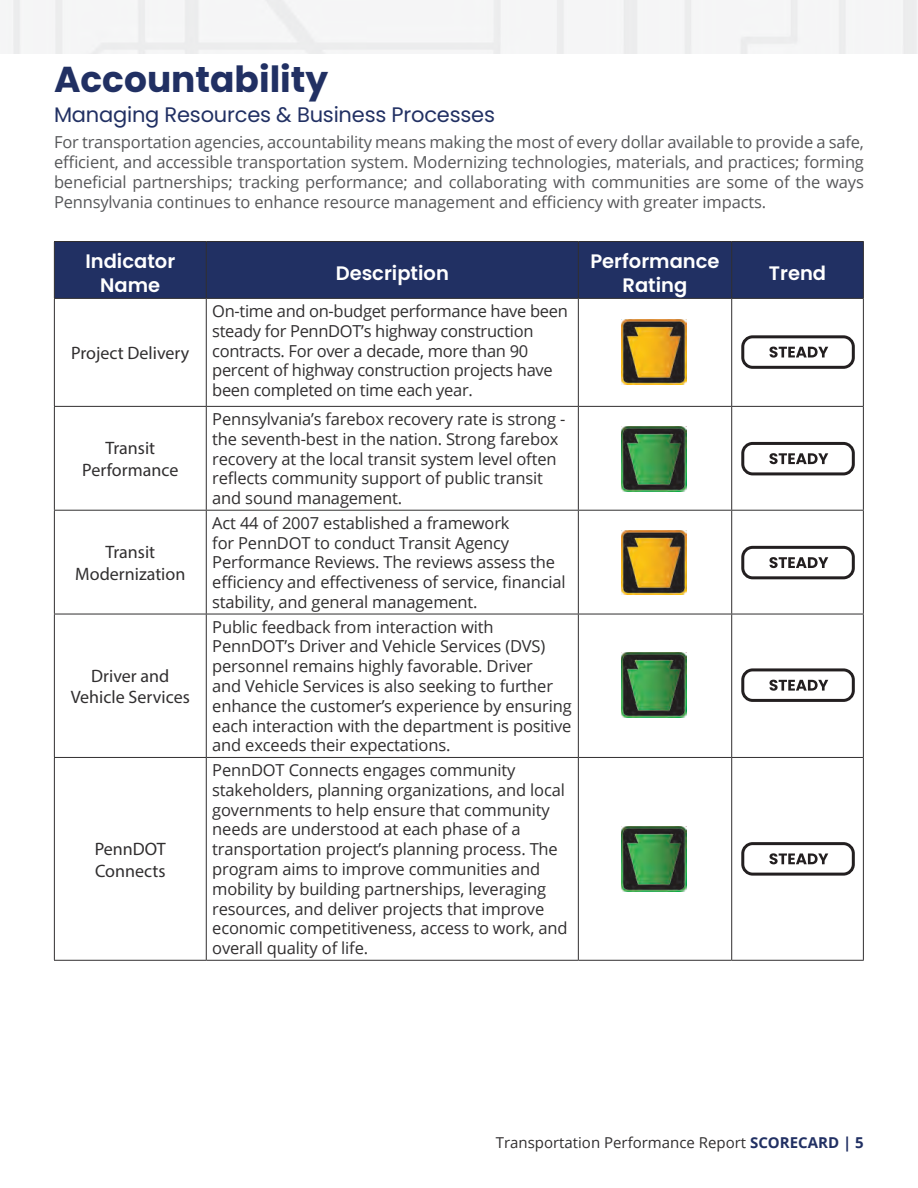
<style>
.page{position:relative;width:918px;height:1188px;background:#fff}
.page>*{position:absolute;margin:0;border:0;box-sizing:border-box;transform-origin:0 0}
.t1{font:700 36px "Poppins";color:#213063}
.t2{font:21px "Poppins";letter-spacing:-.01em;color:#213063}
.t3{font:600 19.5px/23.4px "Poppins";color:#fff;text-align:center}
.t4{font:18px/21.6px "Myriad Pro";color:#312f30;text-align:center}
.t5{font:16.5px/19.8px "Open Sans";letter-spacing:-.01em;color:#312f30}
.t6{font:16.5px/19.8px "Open Sans";letter-spacing:-.01em;color:#57585a;text-align:justify}
.t7{font:15px "Open Sans";color:#312f30}
.s1{font-weight:700;color:#213063}
</style>
<div class="page">
<div style="left:55px;top:242px;width:808px;height:56px;background:#213063"></div>
<hr style="left:54px;top:242px;width:1px;height:56px;background:#312f30">
<hr style="left:54px;top:241px;width:152px;height:1px;background:#312f30">
<hr style="left:206px;top:241px;width:372px;height:1px;background:#312f30">
<hr style="left:578px;top:241px;width:154px;height:1px;background:#312f30">
<hr style="left:732px;top:241px;width:132px;height:1px;background:#312f30">
<hr style="left:206px;top:242px;width:1px;height:56px;background:#312f30">
<hr style="left:578px;top:242px;width:1px;height:56px;background:#312f30">
<hr style="left:731px;top:242px;width:1px;height:56px;background:#312f30">
<hr style="left:863px;top:242px;width:1px;height:56px;background:#312f30">
<hr style="left:54px;top:299px;width:1px;height:107px;background:#312f30">
<hr style="left:54px;top:407px;width:1px;height:103px;background:#312f30">
<hr style="left:54px;top:511px;width:1px;height:103px;background:#312f30">
<hr style="left:54px;top:614px;width:1px;height:143px;background:#312f30">
<hr style="left:54px;top:758px;width:1px;height:202px;background:#312f30">
<hr style="left:54px;top:298px;width:152px;height:1px;background:#312f30">
<hr style="left:54px;top:406px;width:152px;height:1px;background:#312f30">
<hr style="left:54px;top:510px;width:152px;height:1px;background:#312f30">
<hr style="left:54px;top:614px;width:152px;height:1px;background:#312f30">
<hr style="left:54px;top:757px;width:152px;height:1px;background:#312f30">
<hr style="left:54px;top:960px;width:152px;height:1px;background:#312f30">
<hr style="left:206px;top:299px;width:1px;height:107px;background:#312f30">
<hr style="left:206px;top:407px;width:1px;height:103px;background:#312f30">
<hr style="left:206px;top:511px;width:1px;height:103px;background:#312f30">
<hr style="left:206px;top:614px;width:1px;height:143px;background:#312f30">
<hr style="left:206px;top:758px;width:1px;height:202px;background:#312f30">
<hr style="left:206px;top:298px;width:372px;height:1px;background:#312f30">
<hr style="left:578px;top:298px;width:154px;height:1px;background:#312f30">
<hr style="left:732px;top:298px;width:132px;height:1px;background:#312f30">
<hr style="left:578px;top:299px;width:1px;height:107px;background:#312f30">
<hr style="left:731px;top:299px;width:1px;height:107px;background:#312f30">
<hr style="left:863px;top:299px;width:1px;height:107px;background:#312f30">
<hr style="left:578px;top:407px;width:1px;height:103px;background:#312f30">
<hr style="left:731px;top:407px;width:1px;height:103px;background:#312f30">
<hr style="left:863px;top:407px;width:1px;height:103px;background:#312f30">
<hr style="left:578px;top:511px;width:1px;height:103px;background:#312f30">
<hr style="left:731px;top:511px;width:1px;height:103px;background:#312f30">
<hr style="left:863px;top:511px;width:1px;height:103px;background:#312f30">
<hr style="left:578px;top:614px;width:1px;height:143px;background:#312f30">
<hr style="left:731px;top:614px;width:1px;height:143px;background:#312f30">
<hr style="left:863px;top:614px;width:1px;height:143px;background:#312f30">
<hr style="left:578px;top:758px;width:1px;height:202px;background:#312f30">
<hr style="left:731px;top:758px;width:1px;height:202px;background:#312f30">
<hr style="left:863px;top:758px;width:1px;height:202px;background:#312f30">
<hr style="left:206px;top:406px;width:372px;height:1px;background:#312f30">
<hr style="left:578px;top:406px;width:154px;height:1px;background:#312f30">
<hr style="left:732px;top:406px;width:132px;height:1px;background:#312f30">
<hr style="left:206px;top:510px;width:372px;height:1px;background:#312f30">
<hr style="left:578px;top:510px;width:154px;height:1px;background:#312f30">
<hr style="left:732px;top:510px;width:132px;height:1px;background:#312f30">
<hr style="left:206px;top:614px;width:372px;height:1px;background:#312f30">
<hr style="left:578px;top:614px;width:154px;height:1px;background:#312f30">
<hr style="left:732px;top:614px;width:132px;height:1px;background:#312f30">
<hr style="left:206px;top:757px;width:372px;height:1px;background:#312f30">
<hr style="left:578px;top:757px;width:154px;height:1px;background:#312f30">
<hr style="left:732px;top:757px;width:132px;height:1px;background:#312f30">
<hr style="left:206px;top:960px;width:372px;height:1px;background:#312f30">
<hr style="left:578px;top:960px;width:154px;height:1px;background:#312f30">
<hr style="left:732px;top:960px;width:132px;height:1px;background:#312f30">
<img style="left:622px;top:826px;width:64px;height:65px">
<div style="left:741px;top:842px;width:114px;height:34px;border:3px solid #231f20;border-radius:10px"></div>
<svg style="left:769px;top:853px;width:59px;height:11px"></svg>
<img style="left:622px;top:320px;width:64px;height:64px">
<img style="left:622px;top:530px;width:64px;height:65px">
<img style="left:622px;top:426px;width:64px;height:65px">
<img style="left:622px;top:653px;width:64px;height:65px">
<div style="left:741px;top:668px;width:114px;height:34px;border:3px solid #231f20;border-radius:10px"></div>
<svg style="left:769px;top:680px;width:59px;height:11px"></svg>
<div style="left:741px;top:335px;width:114px;height:34px;border:3px solid #231f20;border-radius:10px"></div>
<svg style="left:769px;top:347px;width:59px;height:11px"></svg>
<div style="left:741px;top:442px;width:114px;height:33px;border:3px solid #231f20;border-radius:10px"></div>
<svg style="left:769px;top:453px;width:59px;height:11px"></svg>
<div style="left:741px;top:546px;width:114px;height:33px;border:3px solid #231f20;border-radius:10px"></div>
<svg style="left:769px;top:557px;width:59px;height:11px"></svg>
<p class="t1" style="left:54px;top:58px;width:276px">Accountability</p>
<p class="t2" style="left:54px;top:102px;width:442px">Managing Resources &amp; Business Processes</p>
<p class="t6" style="left:54px;top:132px;width:812px">For transportation agencies, accountability means making the most of every dollar available to provide a safe, efficient, and accessible transportation system. Modernizing technologies, materials, and practices; forming beneficial partnerships; tracking performance; and collaborating with communities are some of the ways Pennsylvania continues to enhance resource management and efficiency with greater impacts.</p>
<p class="t3" style="left:85px;top:250px;width:91px">Indicator</p>
<p class="t3" style="left:100px;top:273px;width:62px">Name</p>
<p class="t4" style="left:71px;top:342px;width:120px">Project Delivery</p>
<p class="t4" style="left:82px;top:437px;width:98px">Transit<br>Performance</p>
<p class="t4" style="left:75px;top:541px;width:112px">Transit<br>Modernization</p>
<p class="t4" style="left:71px;top:665px;width:121px">Driver and<br>Vehicle Services</p>
<p class="t4" style="left:95px;top:838px;width:73px;text-align:left">PennDOT<br>Connects</p>
<p class="t3" style="left:336px;top:262px;width:115px">Description</p>
<p class="t3" style="left:590px;top:250px;width:131px">Performance<br>Rating</p>
<p class="t5" style="left:212px;top:301px;width:357px">On-time and on-budget performance have been steady for PennDOT’s highway construction contracts. For over a decade, more than 90 percent of highway construction projects have been completed on time each year.</p>
<p class="t5" style="left:212px;top:409px;width:355px">Pennsylvania’s farebox recovery rate is strong - the seventh-best in the nation. Strong farebox recovery at the local transit system level often reflects community support of public transit and sound management.</p>
<p class="t5" style="left:212px;top:513px;width:355px">Act 44 of 2007 established a framework<br>for PennDOT to conduct Transit Agency Performance Reviews. The reviews assess the efficiency and effectiveness of service, financial stability, and general management.</p>
<p class="t5" style="left:212px;top:616px;width:361px">Public feedback from interaction with PennDOT’s Driver and Vehicle Services (DVS) personnel remains highly favorable. Driver<br>and Vehicle Services is also seeking to further enhance the customer’s experience by ensuring each interaction with the department is positive and exceeds their expectations.</p>
<p class="t5" style="left:212px;top:760px;width:357px">PennDOT Connects engages community stakeholders, planning organizations, and local governments to help ensure that community needs are understood at each phase of a transportation project’s planning process. The program aims to improve communities and mobility by building partnerships, leveraging resources, and deliver projects that improve economic competitiveness, access to work, and overall quality of life.</p>
<p class="t3" style="left:769px;top:262px;width:59px">Trend</p>
<p class="t7" style="left:496px;top:1132px;width:370px">Transportation Performance Report <span class="s1">SCORECARD | 5</span></p>
</div>
